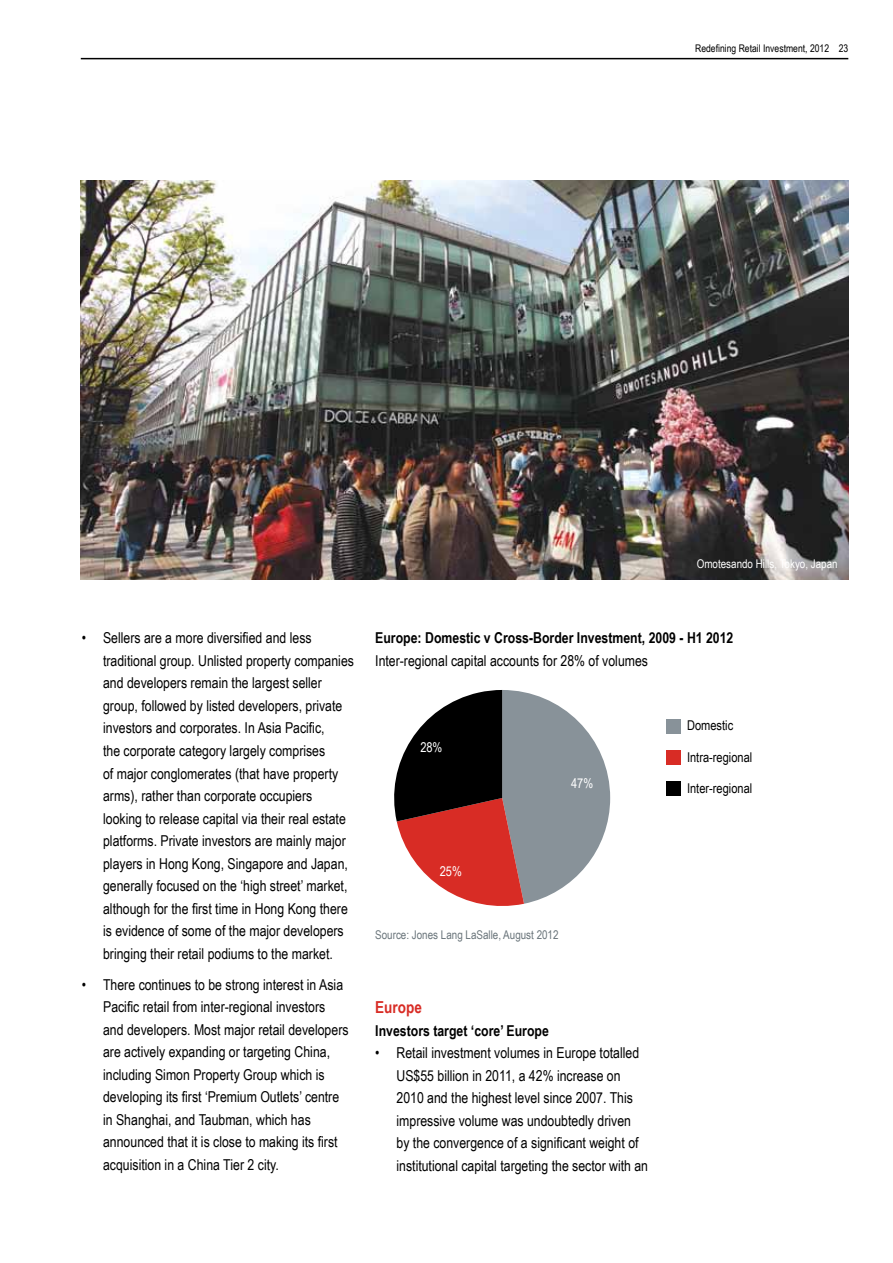
<style>
.page{position:relative;width:893px;height:1263px;background:#fff}
.page>*{position:absolute;margin:0;border:0;box-sizing:border-box;transform-origin:0 0}
.t1{font:700 16.5px "Arial Narrow";color:#d82c25}
.t2{font:15px/22.5px "Arial Narrow";color:#000}
.t3{font:700 15px "Arial Narrow";color:#000}
.t4{font:13.5px "Arial Narrow";color:#000}
.t5{font:13.5px "Arial Narrow";color:#fff}
.t6{font:12px "Arial Narrow";color:#69747a}
.t7{font:12px "Arial Narrow";color:#fff}
.t8{font:10.5px "Arial Narrow";color:#000}
</style>
<div class="page">
<img style="left:81px;top:181px;width:767px;height:399px">
<div style="left:666px;top:719px;width:15px;height:15px;background:#889299"></div>
<div style="left:666px;top:750px;width:15px;height:15px;background:#d82c25"></div>
<div style="left:666px;top:781px;width:15px;height:15px;background:#000"></div>
<svg style="left:394px;top:690px;width:216px;height:216px"></svg>
<hr style="left:81px;top:58px;width:767px;height:1px;background:#000">
<p class="t8" style="left:695px;top:41px;width:155px">Redefining Retail Investment, 2012 23</p>
<p class="t7" style="left:697px;top:555px;width:142px">Omotesando Hills, Tokyo, Japan</p>
<p class="t2" style="left:103px;top:626px;width:252px;text-indent:-21px">• Sellers are a more diversified and less traditional group. Unlisted property companies and developers remain the largest seller group, followed by listed developers, private investors and corporates. In Asia Pacific,<br>the corporate category largely comprises<br>of major conglomerates (that have property arms), rather than corporate occupiers looking to release capital via their real estate platforms. Private investors are mainly major players in Hong Kong, Singapore and Japan, generally focused on the ‘high street’ market, although for the first time in Hong Kong there is evidence of some of the major developers bringing their retail podiums to the market.</p>
<p class="t2" style="left:103px;top:972px;width:247px;text-indent:-21px">• There continues to be strong interest in Asia Pacific retail from inter-regional investors and developers. Most major retail developers are actively expanding or targeting China, including Simon Property Group which is developing its first ‘Premium Outlets’ centre in Shanghai, and Taubman, which has announced that it is close to making its first acquisition in a China Tier 2 city.</p>
<p class="t3" style="left:375px;top:627px;width:360px">Europe: Domestic v Cross-Border Investment, 2009 - H1 2012</p>
<p class="t2" style="left:375px;top:649px;width:274px">Inter-regional capital accounts for 28% of volumes</p>
<p class="t5" style="left:420px;top:737px;width:24px">28%</p>
<p class="t5" style="left:571px;top:773px;width:24px">47%</p>
<p class="t5" style="left:440px;top:861px;width:24px">25%</p>
<p class="t6" style="left:375px;top:926px;width:185px">Source: Jones Lang LaSalle, August 2012</p>
<p class="t1" style="left:375px;top:995px;width:48px">Europe</p>
<p class="t3" style="left:375px;top:1019px;width:175px">Investors target ‘core’ Europe</p>
<p class="t2" style="left:396px;top:1041px;width:253px;text-indent:-21px">• Retail investment volumes in Europe totalled US$55 billion in 2011, a 42% increase on 2010 and the highest level since 2007. This impressive volume was undoubtedly driven<br>by the convergence of a significant weight of institutional capital targeting the sector with an</p>
<p class="t4" style="left:687px;top:716px;width:48px">Domestic</p>
<p class="t4" style="left:687px;top:747px;width:67px">Intra-regional</p>
<p class="t4" style="left:687px;top:778px;width:67px">Inter-regional</p>
</div>
